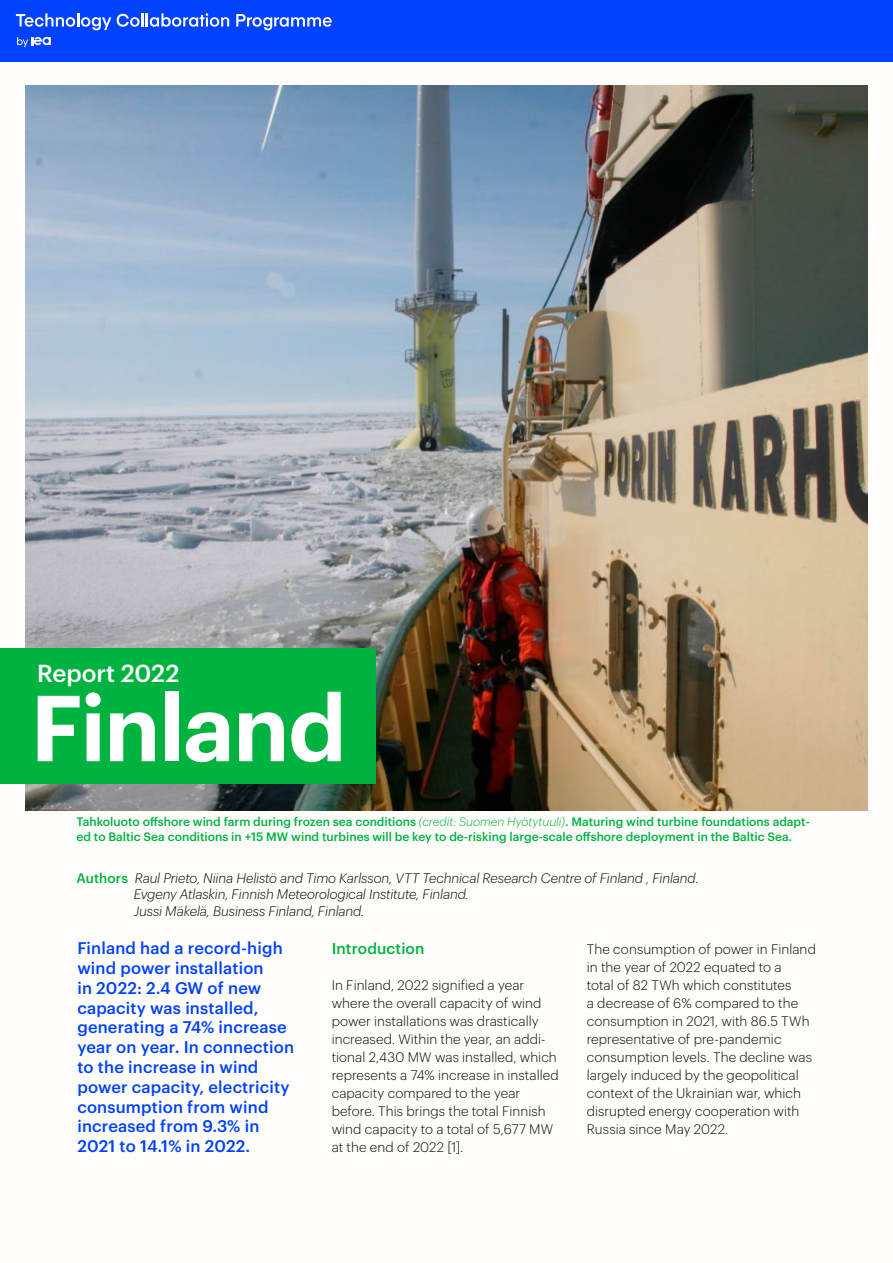
<style>
.page{position:relative;width:893px;height:1263px;background:#fefdfa}
.page>*{position:absolute;margin:0;border:0;box-sizing:border-box;transform-origin:0 0}
.t1{font:600 91.35px "Graphik";letter-spacing:-.015em;color:#fff}
.t2{font:500 24.15px "Graphik";letter-spacing:-.005em;color:#fff}
.t3{font:500 16.5px/19.8px "Graphik";letter-spacing:.01em;color:#0042ff}
.t4{font:500 15.3px "Graphik";letter-spacing:.01em;color:#00b340}
.t5{font:300 13.5px/18px "Graphik";letter-spacing:.005em;color:#090909}
.t6{font:italic 300 13.5px/16.5px "Graphik";letter-spacing:-.01em;color:#090909}
.t7{font:500 12px/15px "Graphik";color:#00b340}
.s1{font-weight:300;font-style:italic}
.s2{font-weight:500;font-style:normal;color:#00b340}
</style>
<div class="page">
<img style="left:26px;top:85px;width:841px;height:725px">
<div style="left:0;top:0;width:893px;height:61px;background:#0042ff"></div>
<svg style="left:117px;top:13px;width:112px;height:14px"></svg>
<svg style="left:16px;top:13px;width:95px;height:17px"></svg>
<svg style="left:236px;top:14px;width:96px;height:16px"></svg>
<svg style="left:17px;top:37px;width:34px;height:10px"></svg>
<div style="left:0;top:648px;width:376px;height:135px;background:#00b340"></div>
<h2 class="t2" style="left:37px;top:655px;width:144px">Report 2022</h2>
<h1 class="t1" style="left:31px;top:658px;width:317px">Finland</h1>
<p class="t7" style="left:77px;top:813px;width:735px">Tahkoluoto offshore wind farm during frozen sea conditions <span class="s1">(credit: Suomen Hyötytuuli)</span>. Maturing wind turbine foundations adapt&shy;ed to Baltic Sea conditions in +15 MW wind turbines will be key to de-risking large-scale offshore deployment in the Baltic Sea.</p>
<p class="t6" style="left:134px;top:869px;width:567px;text-indent:-57px"><span class="s2">Authors</span> Raul Prieto, Niina Helistö and Timo Karlsson, VTT Technical Research Centre of Finland , Finland.<br>Evgeny Atlaskin, Finnish Meteorological Institute, Finland.<br>Jussi Mäkelä, Business Finland, Finland.</p>
<p class="t3" style="left:77px;top:937px;width:218px">Finland had a record-high wind power installation<br>in 2022: 2.4 GW of new capacity was installed, generating a 74% increase year on year. In connection to the increase in wind power capacity, electricity consumption from wind increased from 9.3% in<br>2021 to 14.1% in 2022.</p>
<p class="t4" style="left:332px;top:937px;width:94px">Introduction</p>
<p class="t5" style="left:332px;top:975px;width:229px">In Finland, 2022 signified a year where the overall capacity of wind power installations was drastically increased. Within the year, an addi&shy;tional 2,430 MW was installed, which represents a 74% increase in installed capacity compared to the year before. This brings the total Finnish wind capacity to a total of 5,677 MW at the end of 2022 [1].</p>
<p class="t5" style="left:587px;top:939px;width:231px">The consumption of power in Finland in the year of 2022 equated to a<br>total of 82 TWh which constitutes<br>a decrease of 6% compared to the consumption in 2021, with 86.5 TWh representative of pre-pandemic consumption levels. The decline was largely induced by the geopolitical context of the Ukrainian war, which disrupted energy cooperation with<br>Russia since May 2022.</p>
</div>
